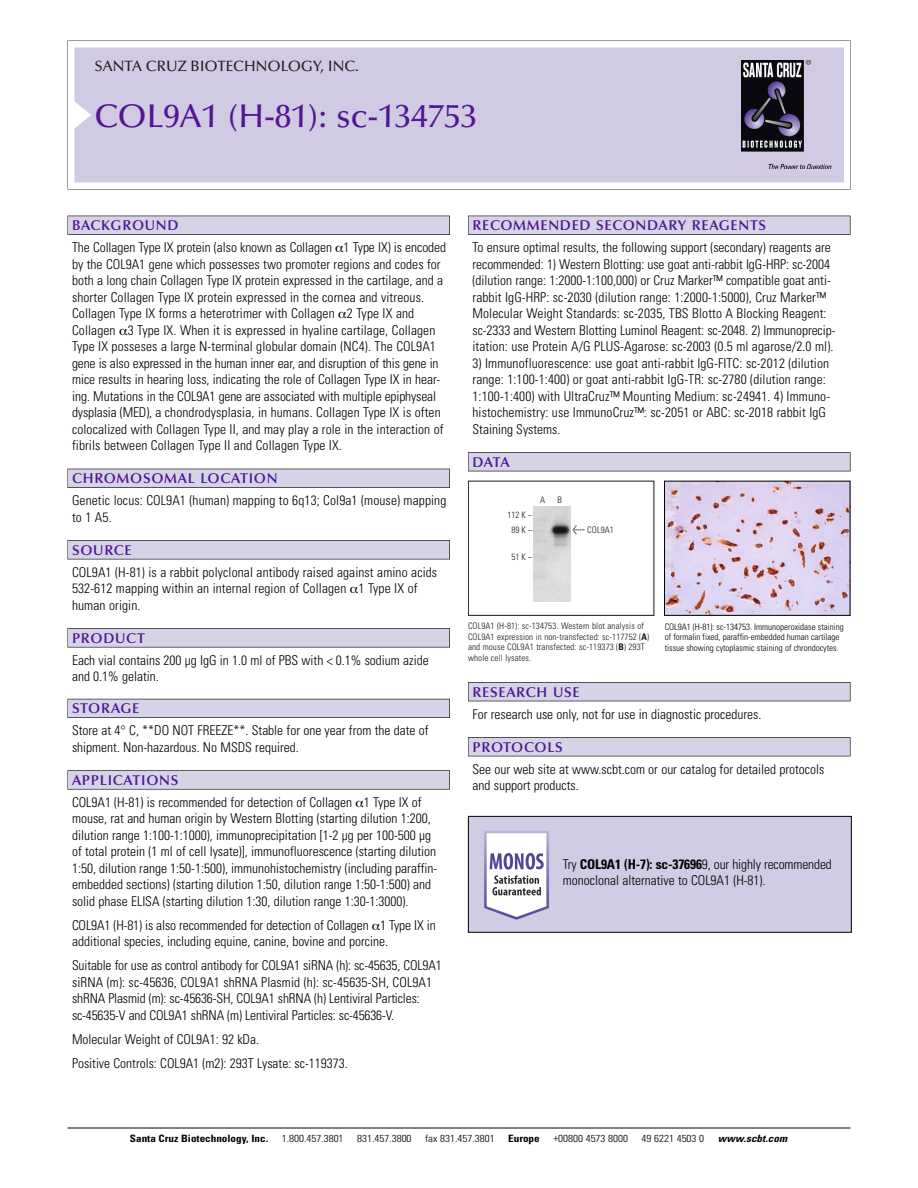
<style>
.page{position:relative;width:918px;height:1188px;background:#fff}
.page>*{position:absolute;margin:0;border:0;box-sizing:border-box;transform-origin:0 0}
.t1{font:500 33px "Optima";color:#511695}
.t2{font:500 15px "Optima";color:#231f20}
.t3{font:600 14.25px "Optima";letter-spacing:.05em;color:#511695}
.t4{font:300 condensed 13.5px/16.5px "Univers";color:#000}
.t5{font:300 condensed 10.2px "Univers";color:#000;scale:1.1 1}
.t6{font:700 condensed 10.2px "Univers";color:#000;scale:1.1 1}
.t7{font:italic 700 condensed 10.2px "Univers";letter-spacing:.005em;color:#000;scale:1.1 1}
.t8{font:9px/10.5px "Univers Condensed Light+HEYPKD";letter-spacing:.015em;color:#191919}
.t9{font:300 condensed 9px/10.5px "Univers";color:#000}
.s1{font-family:"Meta Plus Book Roman+MMMFPK";font-size:10.5px}
.s2{font-family:"Univers Condensed Bold+EKNNSH"}
.s3{font-weight:700}
</style>
<div class="page">
<svg style="left:68px;top:40px;width:783px;height:149px"></svg>
<div style="left:74px;top:47px;width:770px;height:135px;background:#d1cae3"></div>
<img style="left:741px;top:60px;width:90px;height:108px">
<div style="left:68px;top:216px;width:382px;height:19px;background:#525155"></div>
<div style="left:68px;top:216px;width:381px;height:18px;background:#d7d3e7"></div>
<div style="left:68px;top:469px;width:382px;height:19px;background:#515055"></div>
<div style="left:68px;top:469px;width:381px;height:18px;background:#d7d3e7"></div>
<div style="left:68px;top:540px;width:382px;height:19px;background:#545357"></div>
<div style="left:68px;top:541px;width:381px;height:18px;background:#d7d3e7"></div>
<div style="left:68px;top:628px;width:382px;height:19px;background:#575759"></div>
<div style="left:68px;top:629px;width:381px;height:18px;background:#d7d3e7"></div>
<div style="left:68px;top:699px;width:382px;height:19px;background:#54535a"></div>
<div style="left:68px;top:699px;width:381px;height:18px;background:#d7d3e7"></div>
<svg style="left:68px;top:770px;width:382px;height:20px"></svg>
<div style="left:68px;top:771px;width:381px;height:18px;background:#d7d3e7"></div>
<div style="left:468px;top:216px;width:382px;height:19px;background:#525155"></div>
<div style="left:468px;top:216px;width:382px;height:18px;background:#d7d3e7"></div>
<div style="left:468px;top:452px;width:382px;height:19px;background:#525155"></div>
<div style="left:468px;top:453px;width:382px;height:18px;background:#d7d3e7"></div>
<div style="left:468px;top:682px;width:382px;height:19px;background:#525156"></div>
<div style="left:468px;top:683px;width:382px;height:18px;background:#d7d3e7"></div>
<div style="left:468px;top:737px;width:382px;height:19px;background:#525155"></div>
<div style="left:468px;top:738px;width:382px;height:18px;background:#d7d3e7"></div>
<hr style="left:68px;top:1128px;width:782px;height:1px;background:#000">
<div style="left:468px;top:481px;width:186px;height:135px;border:1px solid #191919"></div>
<img style="left:534px;top:506px;width:37px;height:95px">
<img style="left:666px;top:483px;width:182px;height:131px">
<div style="left:664px;top:481px;width:186px;height:135px;border:1px solid #000"></div>
<img style="left:470px;top:818px;width:380px;height:113px">
<div style="left:468px;top:816px;width:384px;height:117px;border:1px solid #000"></div>
<p class="t2" style="left:94px;top:61px;width:266px">SANTA CRUZ BIOTECHNOLOGY, INC.</p>
<h1 class="t1" style="left:94px;top:103px;width:384px">COL9A1 (H-81): sc-134753</h1>
<p class="t3" style="left:72px;top:219px;width:108px">BACKGROUND</p>
<p class="t4" style="left:72px;top:240px;width:376px">The Collagen Type IX protein (also known as Collagen 1 Type IX) is encoded by the COL9A1 gene which possesses two promoter regions and codes for both a long chain Collagen Type IX protein expressed in the cartilage, and a shorter Collagen Type IX protein expressed in the cornea and vitreous.<br>Collagen Type IX forms a heterotrimer with Collagen 2 Type IX and Collagen 3 Type IX. When it is expressed in hyaline cartilage, Collagen Type IX posseses a large N-terminal globular domain (NC4). The COL9A1 gene is also expressed in the human inner ear, and disruption of this gene in mice results in hearing loss, indicating the role of Collagen Type IX in hear&shy;ing. Mutations in the COL9A1 gene are associated with multiple epiphyseal dysplasia (MED), a chondrodysplasia, in humans. Collagen Type IX is often colocalized with Collagen Type II, and may play a role in the interaction of fibrils between Collagen Type II and Collagen Type IX.</p>
<p class="t3" style="left:72px;top:473px;width:207px">CHROMOSOMAL LOCATION</p>
<p class="t4" style="left:72px;top:493px;width:376px">Genetic locus: COL9A1 (human) mapping to 6q13; Col9a1 (mouse) mapping to 1 A5.</p>
<p class="t3" style="left:72px;top:544px;width:61px">SOURCE</p>
<p class="t4" style="left:72px;top:565px;width:367px">COL9A1 (H-81) is a rabbit polyclonal antibody raised against amino acids<br>532-612 mapping within an internal region of Collagen 1 Type IX of human origin.</p>
<p class="t3" style="left:72px;top:632px;width:74px">PRODUCT</p>
<p class="t4" style="left:72px;top:653px;width:358px">Each vial contains 200 µg IgG in 1.0 ml of PBS with &lt; 0.1% sodium azide and 0.1% gelatin.</p>
<p class="t3" style="left:72px;top:703px;width:69px">STORAGE</p>
<p class="t4" style="left:72px;top:723px;width:358px">Store at 4° C, **DO NOT FREEZE**. Stable for one year from the date of shipment. Non-hazardous. No MSDS required.</p>
<p class="t3" style="left:72px;top:774px;width:108px">APPLICATIONS</p>
<p class="t4" style="left:72px;top:795px;width:367px">COL9A1 (H-81) is recommended for detection of Collagen 1 Type IX of mouse, rat and human origin by Western Blotting (starting dilution 1:200, dilution range 1:100-1:1000), immunoprecipitation [1-2 µg per 100-500 µg of total protein (1 ml of cell lysate)], immunofluorescence (starting dilution 1:50, dilution range 1:50-1:500), immunohistochemistry (including paraffin&shy;embedded sections) (starting dilution 1:50, dilution range 1:50-1:500) and solid phase ELISA (starting dilution 1:30, dilution range 1:30-1:3000).</p>
<p class="t4" style="left:72px;top:918px;width:365px">COL9A1 (H-81) is also recommended for detection of Collagen 1 Type IX in additional species, including equine, canine, bovine and porcine.</p>
<p class="t4" style="left:72px;top:958px;width:371px">Suitable for use as control antibody for COL9A1 siRNA (h): sc-45635, COL9A1 siRNA (m): sc-45636, COL9A1 shRNA Plasmid (h): sc-45635-SH, COL9A1 shRNA Plasmid (m): sc-45636-SH, COL9A1 shRNA (h) Lentiviral Particles: sc-45635-V and COL9A1 shRNA (m) Lentiviral Particles: sc-45636-V.</p>
<p class="t4" style="left:72px;top:1028px;width:277px;line-height:24px">Molecular Weight of COL9A1: 92 kDa.<br>Positive Controls: COL9A1 (m2): 293T Lysate: sc-119373.</p>
<p class="t3" style="left:473px;top:219px;width:295px">RECOMMENDED SECONDARY REAGENTS</p>
<p class="t4" style="left:473px;top:240px;width:364px">To ensure optimal results, the following support (secondary) reagents are recommended: 1) Western Blotting: use goat anti-rabbit IgG-HRP: sc-2004 (dilution range: 1:2000-1:100,000) or Cruz Marker™ compatible goat anti&shy;rabbit IgG-HRP: sc-2030 (dilution range: 1:2000-1:5000), Cruz Marker™ Molecular Weight Standards: sc-2035, TBS Blotto A Blocking Reagent: sc-2333 and Western Blotting Luminol Reagent: sc-2048. 2) Immunoprecip&shy;itation: use Protein A/G PLUS-Agarose: sc-2003 (0.5 ml agarose/2.0 ml).</p>
<p class="t4" style="left:473px;top:356px;width:359px">3) Immunofluorescence: use goat anti-rabbit IgG-FITC: sc-2012 (dilution range: 1:100-1:400) or goat anti-rabbit IgG-TR: sc-2780 (dilution range:<br>1:100-1:400) with UltraCruz™ Mounting Medium: sc-24941. 4) Immuno&shy;histochemistry: use ImmunoCruz™: sc-2051 or ABC: sc-2018 rabbit IgG Staining Systems.</p>
<p class="t3" style="left:473px;top:456px;width:39px">DATA</p>
<p class="t8" style="left:540px;top:495px;width:7px">A</p>
<p class="t8" style="left:557px;top:495px;width:6px">B</p>
<p class="t8" style="left:508px;top:508px;width:26px;line-height:15.5px;text-align:center">112 K –<br>89K–</p>
<p class="t8" style="left:512px;top:552px;width:22px">51K–</p>
<p class="t8" style="left:573px;top:526px;width:43px"><span class="s1">&lt;</span> COL9A1</p>
<p class="t8" style="left:468px;top:622px;width:183px">COL9A1 (H-81): sc-134753. Western blot analysis of COL9A1 expression in non-transfected: sc-117752 (<span class="s2">A</span>) and mouse COL9A1 transfected: sc-119373 (<span class="s2">B</span>) 293T whole cell lysates.</p>
<p class="t9" style="left:665px;top:622px;width:181px">COL9A1 (H-81): sc-134753. Immunoperoxidase staining of formalin fixed, paraffin-embedded human cartilage tissue showing cytoplasmic staining of chrondocytes.</p>
<p class="t3" style="left:473px;top:686px;width:109px">RESEARCH USE</p>
<p class="t4" style="left:473px;top:707px;width:290px">For research use only, not for use in diagnostic procedures.</p>
<p class="t3" style="left:473px;top:741px;width:92px">PROTOCOLS</p>
<p class="t4" style="left:473px;top:762px;width:353px">See our web site at www.scbt.com or our catalog for detailed protocols and support products.</p>
<p class="t4" style="left:563px;top:857px;width:271px">Try <span class="s3">COL9A1 (H-7): sc-37696</span>9, our highly recommended monoclonal alternative to COL9A1 (H-81).</p>
<p class="t6" style="left:130px;top:1135px;width:127px">Santa Cruz Biotechnology, Inc.</p>
<p class="t5" style="left:282px;top:1135px;width:58px">1.800.457.3801</p>
<p class="t5" style="left:357px;top:1135px;width:51px">831.457.3800</p>
<p class="t5" style="left:425px;top:1135px;width:65px">fax 831.457.3801</p>
<p class="t6" style="left:508px;top:1135px;width:30px">Europe</p>
<p class="t5" style="left:553px;top:1135px;width:69px">+00800 4573 8000</p>
<p class="t5" style="left:642px;top:1135px;width:58px">49 6221 4503 0</p>
<p class="t7" style="left:718px;top:1135px;width:64px">www.scbt.com</p>
</div>
